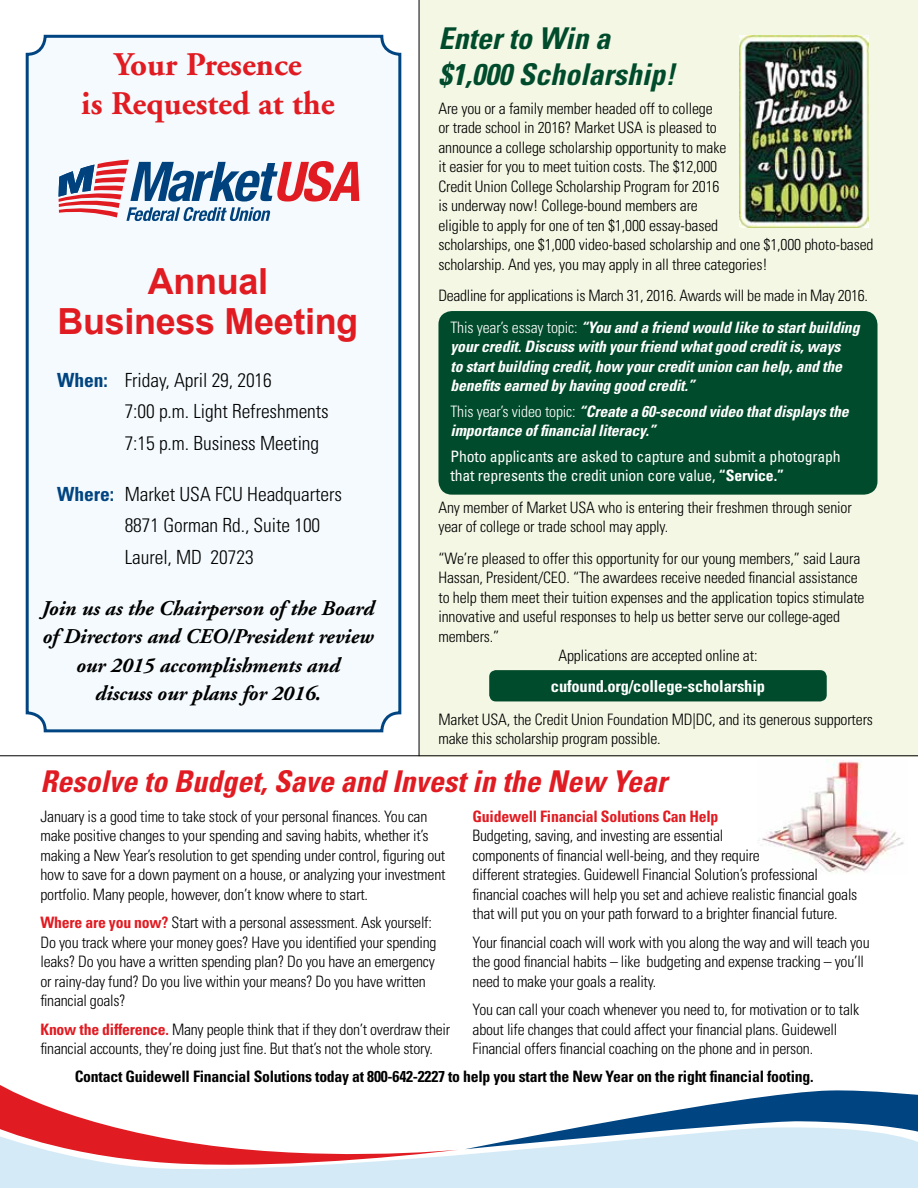
<style>
.page{position:relative;width:918px;height:1188px;background:#fff}
.page>*{position:absolute;margin:0;border:0;box-sizing:border-box;transform-origin:0 0}
.t1{font:700 36px/40.5px "Arial";letter-spacing:-.01em;color:#e11b22;text-align:center}
.t2{font:700 33px/39px "Adobe Garamond";color:#e11b22;text-align:center}
.t3{font:italic 700 condensed 30px "Univers";color:#e11b22}
.t4{font:italic 700 condensed 30px/36px "Univers";color:#004b2c}
.t5{font:italic 700 21px/28.5px "Adobe Garamond";letter-spacing:-.005em;color:#000;text-align:center}
.t6{font:300 condensed 19.5px/31.5px "Univers";letter-spacing:-.005em;color:#000}
.t7{font:700 condensed 16.5px "Univers";letter-spacing:-.01em;color:#fff}
.t8{font:300 condensed 15.75px/19.5px "Univers";letter-spacing:-.015em;color:#000}
.t9{font:italic 700 condensed 15.75px/19.5px "Univers";letter-spacing:-.01em;color:#fff;text-align:justify}
.t10{font:700 condensed 15.75px "Univers";letter-spacing:-.015em;color:#000}
.t11{font:condensed 15.75px/19.5px "Univers";letter-spacing:-.01em;color:#fff}
.t12{font:700 condensed 15.75px "Univers";letter-spacing:-.015em;color:#e11b22}
.s1{font-weight:700;color:#004481}
.s2{color:#fff}
.s3{font-weight:700;font-style:italic;color:#fff}
.s4{font-weight:300;font-style:normal}
.s5{font-weight:700}
.s6{font-weight:700;color:#e11b22}
</style>
<div class="page">
<div style="left:419px;top:0;width:499px;height:756px;background:#f3f7e3"></div>
<div style="left:489px;top:670px;width:338px;height:31px;background:#004b2c;border-radius:7px"></div>
<div style="left:438px;top:311px;width:440px;height:184px;background:#004b2c;border-radius:14px"></div>
<svg style="left:591px;top:1090px;width:327px;height:35px"></svg>
<svg style="left:0;top:1085px;width:106px;height:40px"></svg>
<svg style="left:0;top:1125px;width:918px;height:63px;fill:#d4ebf7"></svg>
<hr style="left:419px;top:0;width:1px;height:756px;background:#000">
<div style="left:27px;top:36px;width:373px;height:695px;background:#f4fafd;border-radius:18px"></div>
<div style="left:26px;top:35px;width:375px;height:697px;border:3px solid #004481;border-radius:18px"></div>
<svg style="left:59px;top:160px;width:300px;height:61px"></svg>
<img style="left:740px;top:35px;width:128px;height:192px">
<hr style="left:0;top:755px;width:918px;height:1px;background:#000">
<img style="left:758px;top:760px;width:146px;height:113px">
<h2 class="t2" style="left:81px;top:45px;width:255px">Your Presence<br>is Requested at the</h2>
<h1 class="t1" style="left:58px;top:261px;width:302px">Annual<br>Business Meeting</h1>
<p class="t6" style="left:125px;top:364px;width:206px;text-indent:-68px"><span class="s1">When:</span> Friday, April 29, 2016<br>7:00 p.m. Light Refreshments<br>7:15 p.m. Business Meeting</p>
<p class="t6" style="left:125px;top:478px;width:219px;text-indent:-68px"><span class="s1">Where:</span> Market USA FCU Headquarters<br>8871 Gorman Rd., Suite 100<br>Laurel, MD 20723</p>
<h3 class="t5" style="left:42px;top:594px;width:334px">Join us as the Chairperson of the Board of Directors and CEO/President review our 2015 accomplishments and<br>discuss our plans for 2016.</h3>
<h3 class="t4" style="left:438px;top:20px;width:238px">Enter to Win a $1,000 Scholarship!</h3>
<p class="t8" style="left:438px;top:99px;width:437px">Are you or a family member headed off to college<br>or trade school in 2016? Market USA is pleased to<br>announce a college scholarship opportunity to make<br>it easier for you to meet tuition costs. The $12,000<br>Credit Union College Scholarship Program for 2016<br>is underway now! College-bound members are<br>eligible to apply for one of ten $1,000 essay-based<br>scholarships, one $1,000 video-based scholarship and one $1,000 photo-based scholarship. And yes, you may apply in all three categories!</p>
<p class="t8" style="left:438px;top:280px;width:431px;line-height:31.5px;text-align:center">Deadline for applications is March 31, 2016. Awards will be made in May 2016.<br><span class="s2">This year’s essay topic:</span> <span class="s3">“You and a friend would like to start building</span></p>
<p class="t9" style="left:450px;top:337px;width:393px">your credit. Discuss with your friend what good credit is, ways to start building credit, how your credit union can help, and the benefits earned by having good credit.”</p>
<p class="t9" style="left:450px;top:402px;width:400px"><span class="s4">This year’s video topic:</span> “Create a 60-second video that displays the importance of financial literacy.”</p>
<p class="t11" style="left:450px;top:446px;width:392px">Photo applicants are asked to capture and submit a photograph that represents the credit union core value, <span class="s5">“Service.”</span></p>
<p class="t8" style="left:438px;top:498px;width:415px">Any member of Market USA who is entering their freshmen through senior year of college or trade school may apply.</p>
<p class="t8" style="left:438px;top:549px;width:423px">“We’re pleased to offer this opportunity for our young members,” said Laura</p>
<p class="t8" style="left:438px;top:568px;width:421px">Hassan, President/CEO. “The awardees receive needed financial assistance</p>
<p class="t8" style="left:438px;top:588px;width:428px">to help them meet their tuition expenses and the application topics stimulate</p>
<p class="t8" style="left:438px;top:607px;width:403px">innovative and useful responses to help us better serve our college-aged</p>
<p class="t8" style="left:438px;top:627px;width:62px">members.”</p>
<p class="t8" style="left:558px;top:646px;width:201px">Applications are accepted online at:</p>
<p class="t7" style="left:551px;top:676px;width:216px">cufound.org/college-scholarship</p>
<p class="t8" style="left:438px;top:709px;width:436px">Market USA, the Credit Union Foundation MD|DC, and its generous supporters make this scholarship program possible.</p>
<h3 class="t3" style="left:40px;top:763px;width:628px">Resolve to Budget, Save and Invest in the New Year</h3>
<p class="t8" style="left:40px;top:807px;width:406px">January is a good time to take stock of your personal finances. You can make positive changes to your spending and saving habits, whether it’s making a New Year’s resolution to get spending under control, figuring out how to save for a down payment on a house, or analyzing your investment portfolio. Many people, however, don’t know where to start.</p>
<p class="t8" style="left:40px;top:913px;width:398px"><span class="s6">Where are you now?</span> Start with a personal assessment. Ask yourself:<br>Do you track where your money goes? Have you identified your spending leaks? Do you have a written spending plan? Do you have an emergency or rainy-day fund? Do you live within your means? Do you have written financial goals?</p>
<p class="t8" style="left:40px;top:1020px;width:411px"><span class="s6">Know the difference.</span> Many people think that if they don’t overdraw their financial accounts, they’re doing just fine. But that’s not the whole story.</p>
<p class="t12" style="left:473px;top:807px;width:247px">Guidewell Financial Solutions Can Help</p>
<p class="t8" style="left:473px;top:826px;width:386px">Budgeting, saving, and investing are essential<br>components of financial well-being, and they require<br>different strategies. Guidewell Financial Solution’s professional financial coaches will help you set and achieve realistic financial goals that will put you on your path forward to a brighter financial future.</p>
<p class="t8" style="left:473px;top:933px;width:399px">Your financial coach will work with you along the way and will teach you the good financial habits – like budgeting and expense tracking – you’ll need to make your goals a reality.</p>
<p class="t8" style="left:473px;top:1000px;width:388px">You can call your coach whenever you need to, for motivation or to talk about life changes that could affect your financial plans. Guidewell<br>Financial offers financial coaching on the phone and in person.</p>
<p class="t10" style="left:75px;top:1067px;width:740px">Contact Guidewell Financial Solutions today at 800-642-2227 to help you start the New Year on the right financial footing.</p>
</div>
